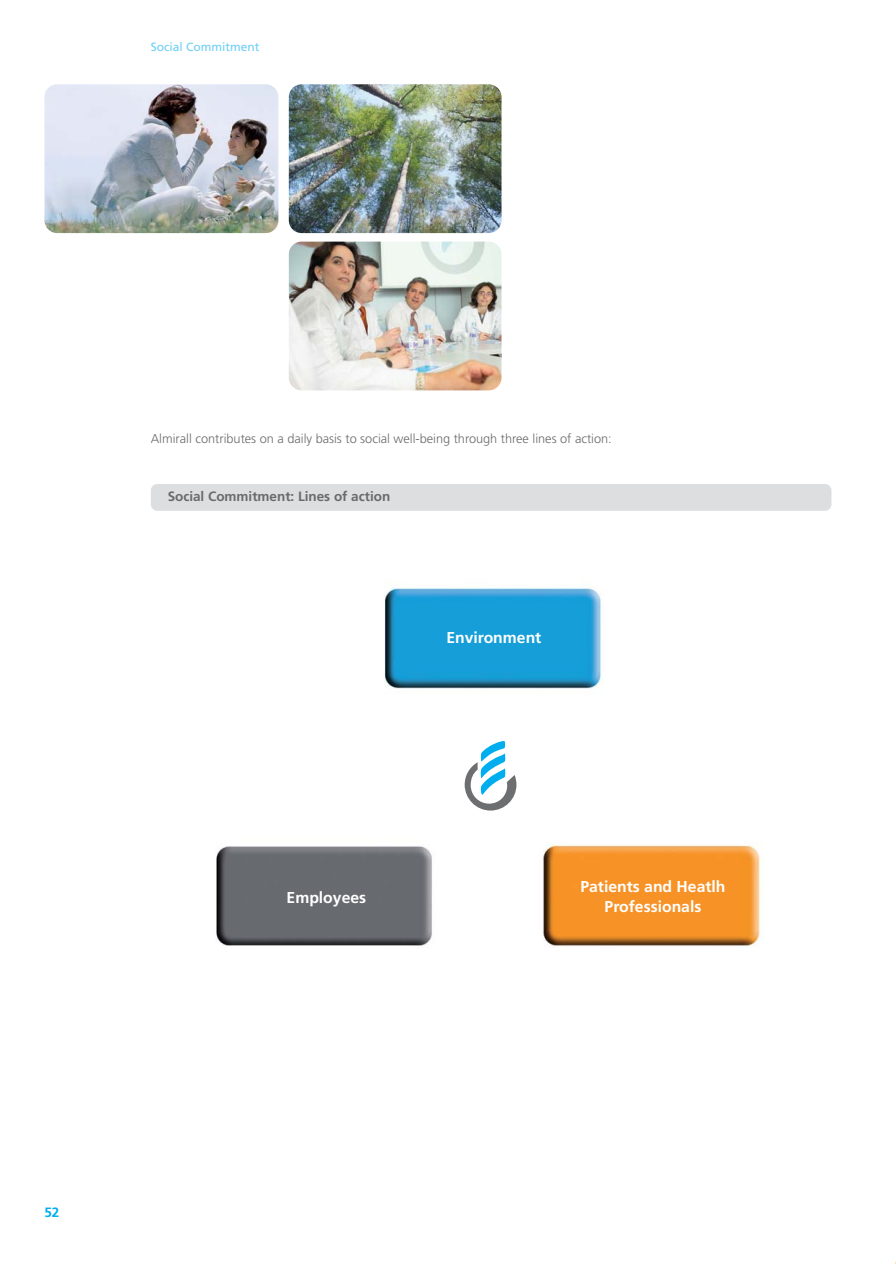
<style>
.page{position:relative;width:896px;height:1264px;background:#fff}
.page>*{position:absolute;margin:0;border:0;box-sizing:border-box;transform-origin:0 0}
.t1{font:700 15.75px/19.5px "Frutiger";color:#fff;text-align:center}
.t2{font:700 13.5px "Frutiger";color:#696a6c}
.t3{font:700 13.5px "Frutiger";color:#00aeef}
.t4{font:300 12.75px "Frutiger";color:#696a6c}
.t5{font:12px "Frutiger";color:#6dcff6}
</style>
<div class="page">
<img style="left:44px;top:84px;width:234px;height:149px;border-radius:13px">
<img style="left:289px;top:242px;width:212px;height:148px;border-radius:13px">
<img style="left:289px;top:84px;width:212px;height:149px;border-radius:13px">
<div style="left:151px;top:484px;width:680px;height:27px;background:#dddedf;border-radius:6px"></div>
<img style="left:384px;top:586px;width:218px;height:103px">
<img style="left:543px;top:843px;width:220px;height:104px">
<img style="left:216px;top:846px;width:216px;height:100px">
<svg style="left:464px;top:741px;width:52px;height:70px"></svg>
<p class="t5" style="left:151px;top:41px;width:110px">Social Commitment</p>
<p class="t4" style="left:151px;top:433px;width:462px">Almirall contributes on a daily basis to social well-being through three lines of action:</p>
<p class="t2" style="left:168px;top:490px;width:224px">Social Commitment: Lines of action</p>
<p class="t1" style="left:446px;top:629px;width:96px">Environment</p>
<p class="t1" style="left:286px;top:889px;width:81px">Employees</p>
<p class="t1" style="left:580px;top:878px;width:147px">Patients and Heatlh<br>Professionals</p>
<p class="t3" style="left:44px;top:1206px;width:16px">52</p>
</div>
